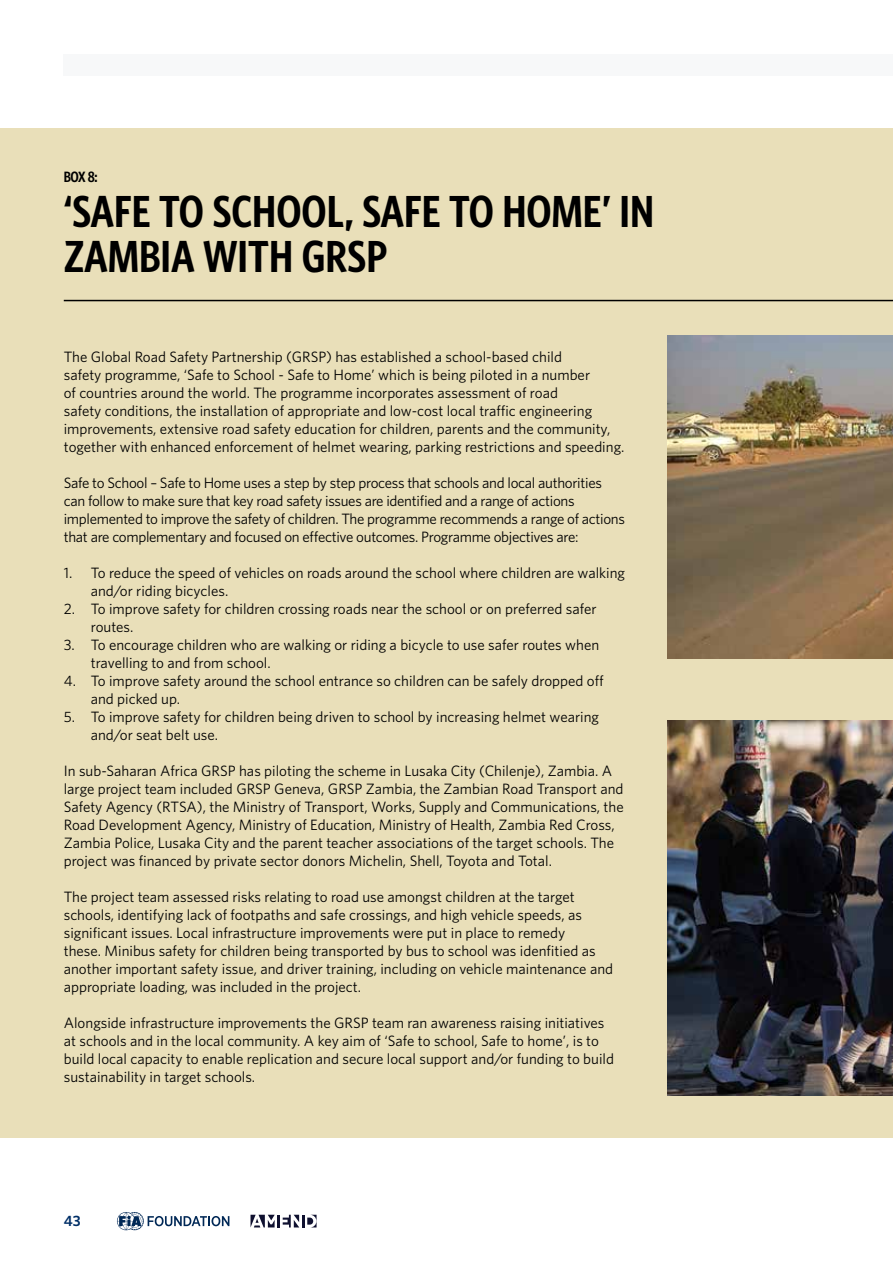
<style>
.page{position:relative;width:893px;height:1263px;background:#fff}
.page>*{position:absolute;margin:0;border:0;box-sizing:border-box;transform-origin:0 0}
.t1{font:600 45px/45px "Whitney Condensed";color:#000}
.t2{font:15px/18px "Whitney";color:#000}
.t3{font:15px/18px "Whitney";letter-spacing:-.02em;color:#000}
.t4{font:600 15px "Whitney Condensed";color:#000}
.t5{font:600 15px "Whitney";color:#002f67}
</style>
<div class="page">
<div style="left:0;top:128px;width:893px;height:1009px;background:#e9dfb9"></div>
<hr style="left:64px;top:300px;width:829px;height:1px;background:#000">
<svg style="left:117px;top:1212px;width:112px;height:18px"></svg>
<div style="left:64px;top:54px;width:829px;height:21px;background:#f7f8f9"></div>
<svg style="left:251px;top:1215px;width:66px;height:12px"></svg>
<img style="left:668px;top:721px;width:225px;height:374px">
<img style="left:668px;top:336px;width:225px;height:323px">
<p class="t4" style="left:64px;top:167px;width:35px">BOX 8:</p>
<h1 class="t1" style="left:64px;top:187px;width:592px">‘SAFE TO SCHOOL, SAFE TO HOME’ IN<br>ZAMBIA WITH GRSP</h1>
<p class="t2" style="left:64px;top:347px;width:562px">The Global Road Safety Partnership (GRSP) has established a school-based child<br>safety programme, ‘Safe to School - Safe to Home’ which is being piloted in a number<br>of countries around the world. The programme incorporates assessment of road<br>safety conditions, the installation of appropriate and low-cost local traffic engineering improvements, extensive road safety education for children, parents and the community, together with enhanced enforcement of helmet wearing, parking restrictions and speeding.</p>
<p class="t3" style="left:64px;top:473px;width:563px">Safe to School – Safe to Home uses a step by step process that schools and local authorities can follow to make sure that key road safety issues are identified and a range of actions implemented to improve the safety of children. The programme recommends a range of actions that are complementary and focused on effective outcomes. Programme objectives are:</p>
<p class="t2" style="left:91px;top:563px;width:536px;text-indent:-27px">1. To reduce the speed of vehicles on roads around the school where children are walking and/or riding bicycles.</p>
<p class="t2" style="left:91px;top:599px;width:507px;text-indent:-27px">2. To improve safety for children crossing roads near the school or on preferred safer routes.</p>
<p class="t2" style="left:91px;top:635px;width:510px;text-indent:-27px">3. To encourage children who are walking or riding a bicycle to use safer routes when travelling to and from school.</p>
<p class="t2" style="left:91px;top:671px;width:514px;text-indent:-27px">4. To improve safety around the school entrance so children can be safely dropped off and picked up.</p>
<p class="t2" style="left:91px;top:707px;width:510px;text-indent:-27px">5. To improve safety for children being driven to school by increasing helmet wearing and/or seat belt use.</p>
<p class="t2" style="left:64px;top:761px;width:561px">In sub-Saharan Africa GRSP has piloting the scheme in Lusaka City (Chilenje), Zambia. A large project team included GRSP Geneva, GRSP Zambia, the Zambian Road Transport and Safety Agency (RTSA), the Ministry of Transport, Works, Supply and Communications, the Road Development Agency, Ministry of Education, Ministry of Health, Zambia Red Cross, Zambia Police, Lusaka City and the parent teacher associations of the target schools. The project was financed by private sector donors Michelin, Shell, Toyota and Total.</p>
<p class="t2" style="left:64px;top:887px;width:551px">The project team assessed risks relating to road use amongst children at the target schools, identifying lack of footpaths and safe crossings, and high vehicle speeds, as significant issues. Local infrastructure improvements were put in place to remedy<br>these. Minibus safety for children being transported by bus to school was idenfitied as another important safety issue, and driver training, including on vehicle maintenance and appropriate loading, was included in the project.</p>
<p class="t2" style="left:64px;top:1013px;width:552px">Alongside infrastructure improvements the GRSP team ran awareness raising initiatives at schools and in the local community. A key aim of ‘Safe to school, Safe to home’, is to build local capacity to enable replication and secure local support and/or funding to build sustainability in target schools.</p>
<p class="t5" style="left:64px;top:1211px;width:18px">43</p>
</div>
